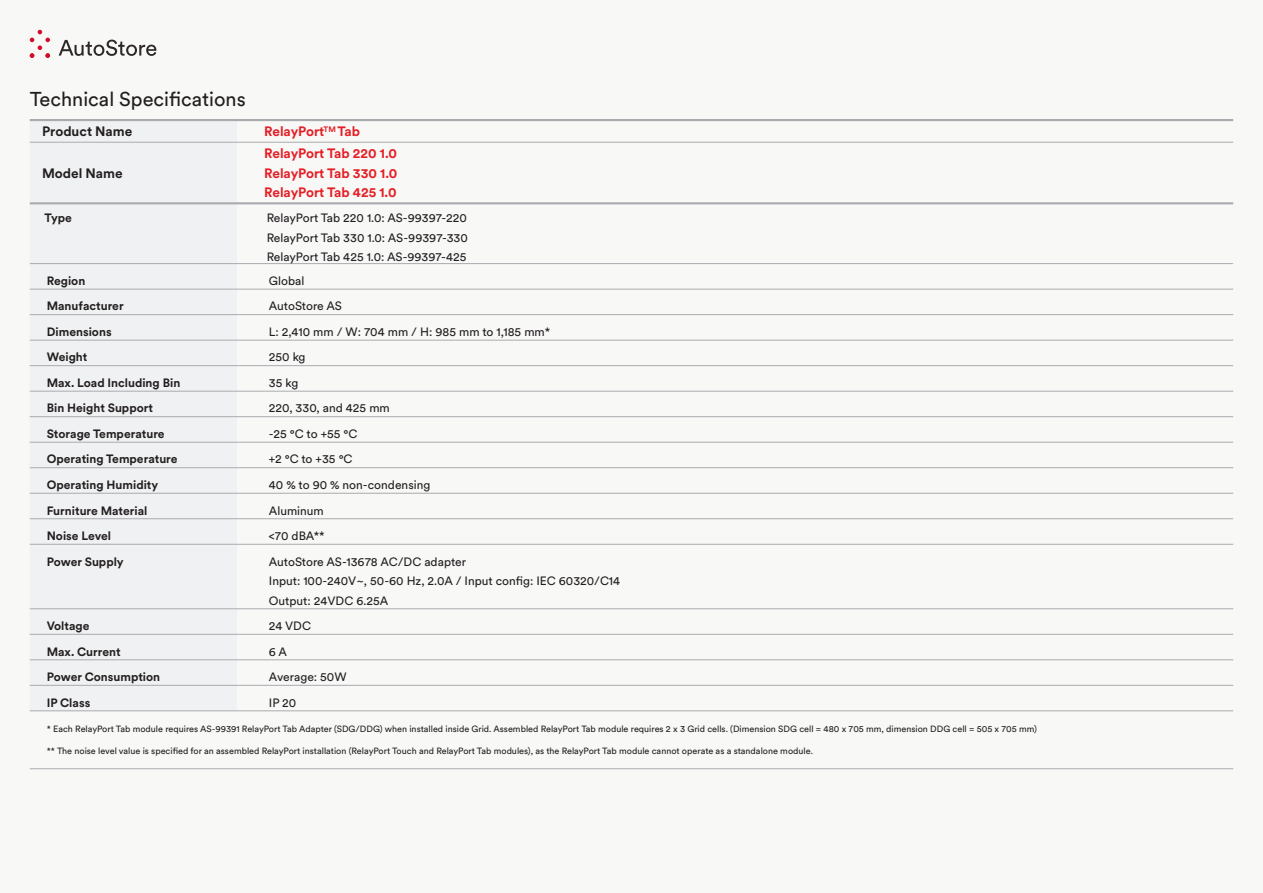
<style>
.page{position:relative;width:1263px;height:893px;background:#f8f8f7}
.page>*{position:absolute;margin:0;border:0;box-sizing:border-box;transform-origin:0 0}
.t1{font:19.95px "Circular XX";color:#231f20}
.t2{font:700 13.5px "Circular XX";color:#e41f25}
.t3{font:700 13.5px "Circular XX";color:#231f20}
.Spec_book{font:12px "Circular XX";color:#231f20}
.Table_Spec_Bold{font:700 12px "Circular XX";color:#231f20}
.Table_Spec_Bold-2{font:9px "Circular XX";color:#231f20}
</style>
<div class="page">
<svg style="left:59px;top:40px;width:97px;height:16px"></svg>
<svg style="left:30px;top:30px;width:20px;height:28px"></svg>
<svg style="left:30px;top:121px;width:207px;height:564px"></svg>
<hr style="left:30px;top:119px;width:207px;height:2px;background:#aaabaf">
<hr style="left:237px;top:119px;width:996px;height:2px;background:#aaabaf">
<hr style="left:30px;top:202px;width:207px;height:2px;background:#aaabaf">
<hr style="left:237px;top:202px;width:996px;height:2px;background:#aaabaf">
<hr style="left:30px;top:142px;width:207px;height:1px;background:#aaabaf">
<hr style="left:237px;top:142px;width:996px;height:1px;background:#aaabaf">
<hr style="left:30px;top:263px;width:207px;height:1px;background:#aaabaf">
<hr style="left:237px;top:263px;width:996px;height:1px;background:#aaabaf">
<hr style="left:30px;top:289px;width:207px;height:1px;background:#aaabaf">
<hr style="left:237px;top:289px;width:996px;height:1px;background:#aaabaf">
<hr style="left:30px;top:314px;width:207px;height:1px;background:#aaabaf">
<hr style="left:237px;top:314px;width:996px;height:1px;background:#aaabaf">
<hr style="left:30px;top:340px;width:207px;height:1px;background:#aaabaf">
<hr style="left:237px;top:340px;width:996px;height:1px;background:#aaabaf">
<hr style="left:30px;top:365px;width:207px;height:1px;background:#aaabaf">
<hr style="left:237px;top:365px;width:996px;height:1px;background:#aaabaf">
<hr style="left:30px;top:391px;width:207px;height:1px;background:#aaabaf">
<hr style="left:237px;top:391px;width:996px;height:1px;background:#aaabaf">
<hr style="left:30px;top:416px;width:207px;height:1px;background:#aaabaf">
<hr style="left:237px;top:416px;width:996px;height:1px;background:#aaabaf">
<hr style="left:30px;top:442px;width:207px;height:1px;background:#aaabaf">
<hr style="left:237px;top:442px;width:996px;height:1px;background:#aaabaf">
<hr style="left:30px;top:467px;width:207px;height:1px;background:#aaabaf">
<hr style="left:237px;top:467px;width:996px;height:1px;background:#aaabaf">
<hr style="left:30px;top:493px;width:207px;height:1px;background:#aaabaf">
<hr style="left:237px;top:493px;width:996px;height:1px;background:#aaabaf">
<hr style="left:30px;top:518px;width:207px;height:1px;background:#aaabaf">
<hr style="left:237px;top:518px;width:996px;height:1px;background:#aaabaf">
<hr style="left:30px;top:544px;width:207px;height:1px;background:#aaabaf">
<hr style="left:237px;top:544px;width:996px;height:1px;background:#aaabaf">
<hr style="left:30px;top:608px;width:207px;height:1px;background:#aaabaf">
<hr style="left:237px;top:608px;width:996px;height:1px;background:#aaabaf">
<hr style="left:30px;top:634px;width:207px;height:1px;background:#aaabaf">
<hr style="left:237px;top:634px;width:996px;height:1px;background:#aaabaf">
<hr style="left:30px;top:659px;width:207px;height:1px;background:#aaabaf">
<hr style="left:237px;top:659px;width:996px;height:1px;background:#aaabaf">
<hr style="left:30px;top:685px;width:207px;height:1px;background:#aaabaf">
<hr style="left:237px;top:685px;width:996px;height:1px;background:#aaabaf">
<hr style="left:30px;top:710px;width:207px;height:1px;background:#aaabaf">
<hr style="left:237px;top:710px;width:996px;height:1px;background:#aaabaf">
<hr style="left:30px;top:768px;width:207px;height:1px;background:#aaabaf">
<hr style="left:237px;top:768px;width:996px;height:1px;background:#aaabaf">
<p class="t1" style="left:30px;top:86px;width:217px">Technical Specifications</p>
<p class="t3" style="left:42px;top:122px;width:92px">Product Name</p>
<p class="t2" style="left:264px;top:122px;width:97px">RelayPort<sup>TM</sup> Tab</p>
<p class="t3" style="left:42px;top:164px;width:82px">Model Name</p>
<p class="t2" style="left:264px;top:144px;width:134px">RelayPort Tab 220 1.0</p>
<p class="t2" style="left:264px;top:164px;width:135px">RelayPort Tab 330 1.0</p>
<p class="t2" style="left:264px;top:183px;width:134px">RelayPort Tab 425 1.0</p>
<p class="Table_Spec_Bold" style="left:45px;top:210px;width:29px">Type</p>
<p class="Spec_book" style="left:267px;top:210px;width:202px">RelayPort Tab 220 1.0: AS-99397-220</p>
<p class="Spec_book" style="left:267px;top:230px;width:203px">RelayPort Tab 330 1.0: AS-99397-330</p>
<p class="Spec_book" style="left:267px;top:249px;width:201px">RelayPort Tab 425 1.0: AS-99397-425</p>
<p class="Table_Spec_Bold" style="left:47px;top:272px;width:40px">Region</p>
<p class="Spec_book" style="left:269px;top:273px;width:37px">Global</p>
<p class="Table_Spec_Bold" style="left:47px;top:298px;width:78px">Manufacturer</p>
<p class="Spec_book" style="left:269px;top:298px;width:75px">AutoStore AS</p>
<p class="Table_Spec_Bold" style="left:47px;top:323px;width:66px">Dimensions</p>
<p class="Spec_book" style="left:269px;top:324px;width:283px">L: 2,410 mm / W: 704 mm / H: 985 mm to 1,185 mm*</p>
<p class="Table_Spec_Bold" style="left:47px;top:349px;width:42px">Weight</p>
<p class="Spec_book" style="left:269px;top:349px;width:38px">250 kg</p>
<p class="Table_Spec_Bold" style="left:47px;top:374px;width:135px">Max. Load Including Bin</p>
<p class="Spec_book" style="left:269px;top:375px;width:31px">35 kg</p>
<p class="Table_Spec_Bold" style="left:47px;top:400px;width:108px">Bin Height Support</p>
<p class="Spec_book" style="left:269px;top:400px;width:122px">220, 330, and 425 mm</p>
<p class="Table_Spec_Bold" style="left:47px;top:425px;width:119px">Storage Temperature</p>
<p class="Spec_book" style="left:269px;top:426px;width:90px">-25 °C to +55 °C</p>
<p class="Table_Spec_Bold" style="left:47px;top:451px;width:132px">Operating Temperature</p>
<p class="Spec_book" style="left:269px;top:451px;width:85px">+2 °C to +35 °C</p>
<p class="Table_Spec_Bold" style="left:47px;top:476px;width:113px">Operating Humidity</p>
<p class="Spec_book" style="left:269px;top:477px;width:163px">40 % to 90 % non-condensing</p>
<p class="Table_Spec_Bold" style="left:47px;top:502px;width:102px">Furniture Material</p>
<p class="Spec_book" style="left:269px;top:502px;width:57px">Aluminum</p>
<p class="Table_Spec_Bold" style="left:47px;top:527px;width:66px">Noise Level</p>
<p class="Spec_book" style="left:269px;top:528px;width:57px">&lt;70 dBA**</p>
<p class="Table_Spec_Bold" style="left:47px;top:553px;width:78px">Power Supply</p>
<p class="Spec_book" style="left:269px;top:553px;width:199px">AutoStore AS-13678 AC/DC adapter</p>
<p class="Spec_book" style="left:269px;top:573px;width:353px">Input: 100-240V~, 50-60 Hz, 2.0A / Input config: IEC 60320/C14</p>
<p class="Spec_book" style="left:269px;top:592px;width:121px">Output: 24VDC 6.25A</p>
<p class="Table_Spec_Bold" style="left:47px;top:618px;width:44px">Voltage</p>
<p class="Spec_book" style="left:269px;top:618px;width:44px">24 VDC</p>
<p class="Table_Spec_Bold" style="left:47px;top:643px;width:75px">Max. Current</p>
<p class="Spec_book" style="left:269px;top:643px;width:20px">6 A</p>
<p class="Table_Spec_Bold" style="left:47px;top:669px;width:115px">Power Consumption</p>
<p class="Spec_book" style="left:269px;top:669px;width:79px">Average: 50W</p>
<p class="Table_Spec_Bold" style="left:47px;top:694px;width:45px">IP Class</p>
<p class="Spec_book" style="left:269px;top:694px;width:29px">IP 20</p>
<p class="Table_Spec_Bold-2" style="left:47px;top:723px;width:992px">* Each RelayPort Tab module requires AS-99391 RelayPort Tab Adapter (SDG/DDG) when installed inside Grid. Assembled RelayPort Tab module requires 2 x 3 Grid cells. (Dimension SDG cell = 480 x 705 mm, dimension DDG cell = 505 x 705 mm)</p>
<p class="Table_Spec_Bold-2" style="left:47px;top:744px;width:768px">** The noise level value is specified for an assembled RelayPort installation (RelayPort Touch and RelayPort Tab modules), as the RelayPort Tab module cannot operate as a standalone module.</p>
</div>
